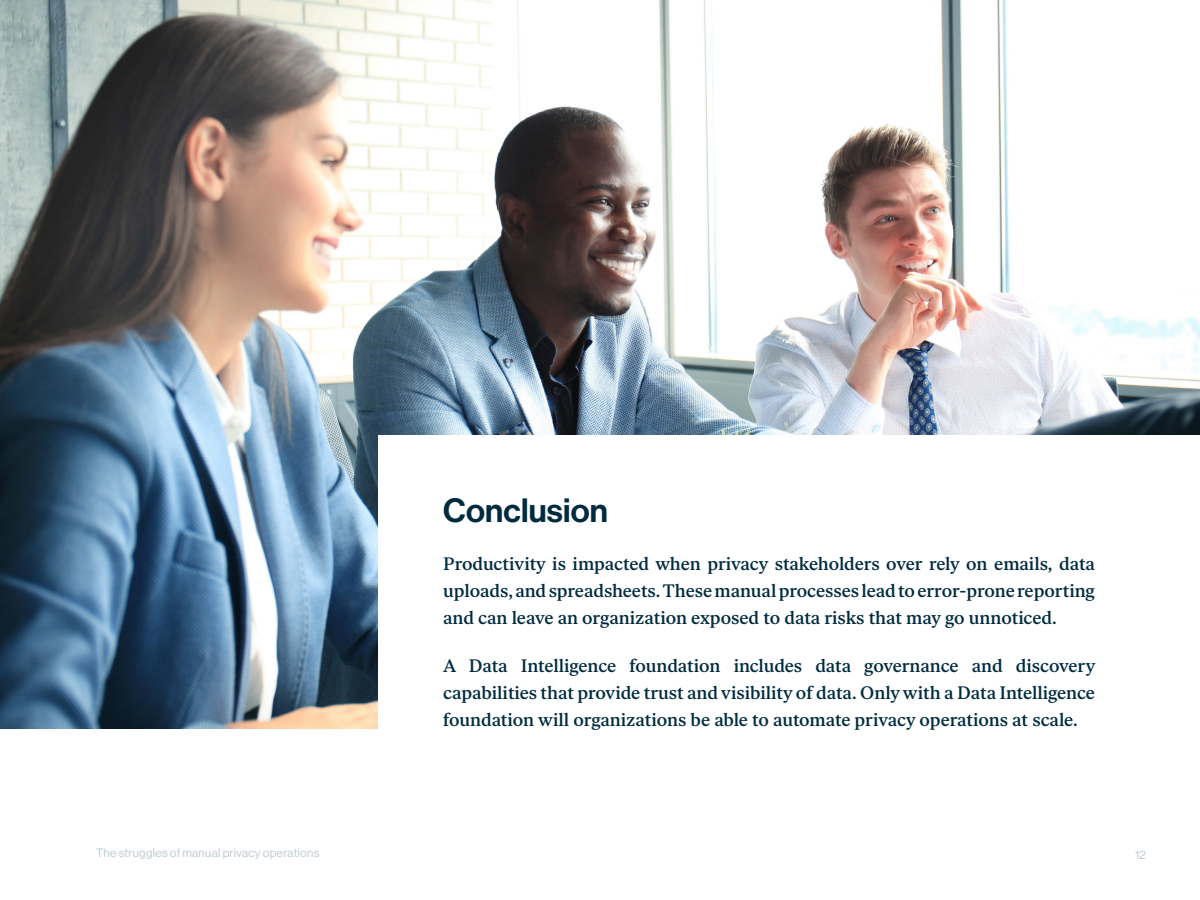
<style>
.page{position:relative;width:1200px;height:900px;background:#fff}
.page>*{position:absolute;margin:0;border:0;box-sizing:border-box;transform-origin:0 0}
.t1{font:500 33px "Haas Grot Disp 65";letter-spacing:.005em;color:#002b3f}
.t2{font:500 18px/27px "Ivar Text";letter-spacing:-.005em;color:#002b3f;text-align:justify}
.t3{font:12px "Haas Grot Disp 55 Roman";letter-spacing:.025em;color:#bdccd4}
</style>
<div class="page">
<img style="left:0;top:0;width:1200px;height:729px">
<div style="left:378px;top:435px;width:822px;height:301px;background:#fff"></div>
<h1 class="t1" style="left:443px;top:491px;width:166px">Conclusion</h1>
<p class="t2" style="left:443px;top:550px;width:653px">Productivity is impacted when privacy stakeholders over rely on emails, data uploads, and spreadsheets. These manual processes lead to error-prone reporting and can leave an organization exposed to data risks that may go unnoticed.</p>
<p class="t2" style="left:443px;top:652px;width:654px">A Data Intelligence foundation includes data governance and discovery capabilities that provide trust and visibility of data. Only with a Data Intelligence foundation will organizations be able to automate privacy operations at scale.</p>
<p class="t3" style="left:96px;top:846px;width:225px">The struggles of manual privacy operations</p>
<p class="t3" style="left:1135px;top:848px;width:12px">12</p>
</div>
